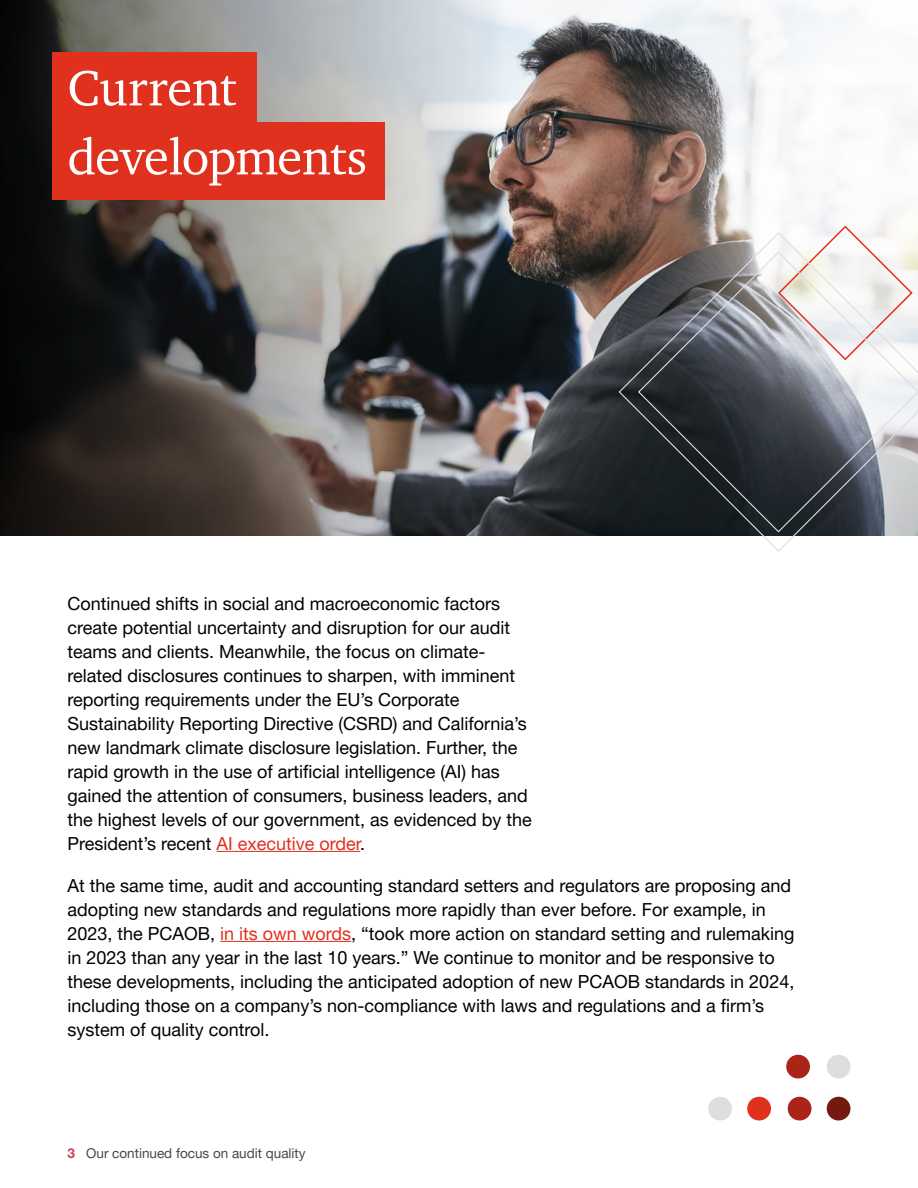
<style>
.page{position:relative;width:918px;height:1188px;background:#fff}
.page>*{position:absolute;margin:0;border:0;box-sizing:border-box;transform-origin:0 0}
.t1{font:51px/69px "ITC Charter Com";letter-spacing:-.015em;color:#fff}
.t2{font:18px/24px "Helvetica Neue LT Pro";color:#000}
.t3{font:13.5px "Helvetica Neue LT Pro";color:#464646}
.s1{color:#e0301e}
.s2{font-weight:700;color:#d93954}
</style>
<div class="page">
<img style="left:504px;top:0;width:411px;height:536px">
<svg style="left:0;top:0;width:504px;height:536px;background:#5f5e5d"></svg>
<hr style="left:217px;top:851px;width:143px;height:1px;background:#e0301e">
<hr style="left:220px;top:941px;width:131px;height:1px;background:#e0301e">
<div style="left:52px;top:52px;width:205px;height:78px;background:#e0301e"></div>
<div style="left:52px;top:122px;width:333px;height:77px;background:#e0301e"></div>
<svg style="left:777px;top:225px;width:137px;height:6px"></svg>
<svg style="left:618px;top:231px;width:300px;height:321px"></svg>
<svg style="left:637px;top:251px;width:281px;height:282px;background:#787a7e"></svg>
<div style="left:708px;top:1097px;width:24px;height:23px;background:#dedede;border-radius:50%"></div>
<div style="left:747px;top:1097px;width:24px;height:23px;background:#e0301e;border-radius:50%"></div>
<div style="left:827px;top:1055px;width:24px;height:23px;background:#dedede;border-radius:50%"></div>
<div style="left:788px;top:1097px;width:24px;height:23px;background:#aa2417;border-radius:50%"></div>
<div style="left:786px;top:1055px;width:24px;height:23px;background:#aa2417;border-radius:50%"></div>
<div style="left:827px;top:1097px;width:24px;height:23px;background:#741910;border-radius:50%"></div>
<h1 class="t1" style="left:68px;top:53px;width:301px">Current developments</h1>
<p class="t2" style="left:68px;top:591px;width:466px">Continued shifts in social and macroeconomic factors create potential uncertainty and disruption for our audit teams and clients. Meanwhile, the focus on climate&shy;related disclosures continues to sharpen, with imminent reporting requirements under the EU’s Corporate Sustainability Reporting Directive (CSRD) and California’s new landmark climate disclosure legislation. Further, the rapid growth in the use of artificial intelligence (AI) has gained the attention of consumers, business leaders, and the highest levels of our government, as evidenced by the President’s recent <span class="s1">AI executive order</span>.</p>
<p class="t2" style="left:68px;top:873px;width:728px">At the same time, audit and accounting standard setters and regulators are proposing and adopting new standards and regulations more rapidly than ever before. For example, in 2023, the PCAOB, <span class="s1">in its own words</span>, “took more action on standard setting and rulemaking in 2023 than any year in the last 10 years.” We continue to monitor and be responsive to these developments, including the anticipated adoption of new PCAOB standards in 2024, including those on a company’s non-compliance with laws and regulations and a firm’s system of quality control.</p>
<p class="t3" style="left:68px;top:1145px;width:240px"><span class="s2">3</span> Our continued focus on audit quality</p>
</div>
